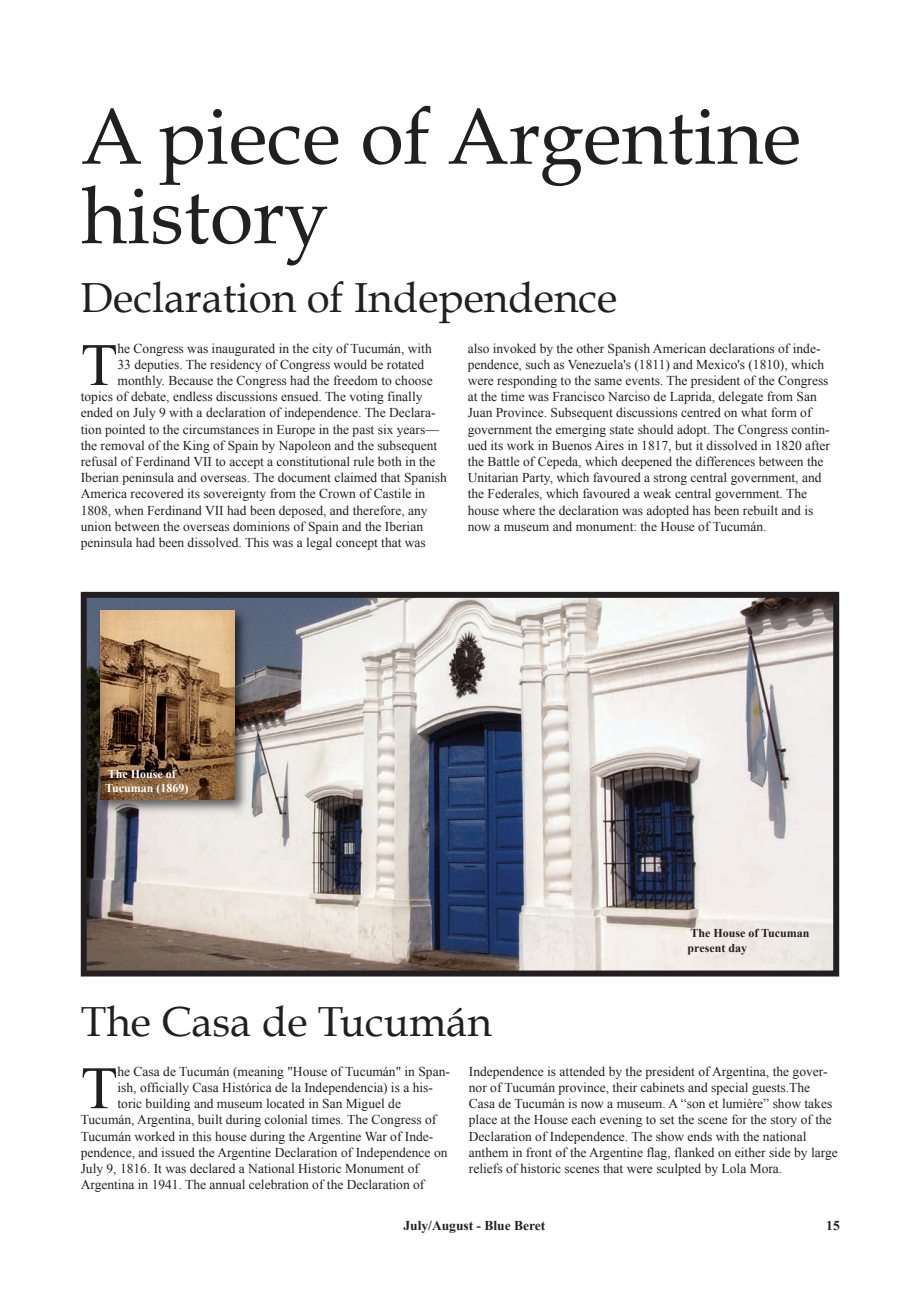
<style>
.page{position:relative;width:920px;height:1290px;background:#fff}
.page>*{position:absolute;margin:0;border:0;box-sizing:border-box;transform-origin:0 0}
.t1{font:79.5px/79.5px "Book Antiqua";color:#231f20}
.t2{font:60.15px "Times New Roman";color:#231f20}
.t3{font:42px "Book Antiqua";color:#231f20}
.t4{font:13.5px/16.2px "Times New Roman";color:#231f20}
.t5{font:700 13.5px "Times New Roman";color:#231f20}
.t6{font:700 12px/14.4px "Times New Roman";color:#231f20}
.t7{font:700 12px/14.4px "Times New Roman";color:#fff}
</style>
<div class="page">
<img style="left:88px;top:599px;width:744px;height:370px">
<div style="left:81px;top:592px;width:758px;height:384px;border:6px solid #231f20"></div>
<img style="left:94px;top:604px;width:160px;height:215px">
<img style="left:101px;top:611px;width:134px;height:188px">
<h1 class="t1" style="left:81px;top:98px;width:722px">A piece of Argentin e history</h1>
<h3 class="t3" style="left:81px;top:273px;width:538px">Declaration of Independence</h3>
<h2 class="t2" style="left:81px;top:331px;width:38px">T</h2>
<p class="t4" style="left:118px;top:340px;width:316px">he Congress was inaugurated in the city of Tucumán, with</p>
<p class="t4" style="left:118px;top:356px;width:308px">33 deputies. The residency of Congress would be rotated</p>
<p class="t4" style="left:118px;top:372px;width:317px">monthly. Because the Congress had the freedom to choose</p>
<p class="t4" style="left:81px;top:389px;width:343px">topics of debate, endless discussions ensued. The voting finally</p>
<p class="t4" style="left:81px;top:405px;width:356px">ended on July 9 with a declaration of independence. The Declara-</p>
<p class="t4" style="left:81px;top:421px;width:360px">tion pointed to the circumstances in Europe in the past six years—</p>
<p class="t4" style="left:81px;top:437px;width:358px">the removal of the King of Spain by Napoleon and the subsequent</p>
<p class="t4" style="left:81px;top:453px;width:356px">refusal of Ferdinand VII to accept a constitutional rule both in the</p>
<p class="t4" style="left:81px;top:470px;width:368px">Iberian peninsula and overseas. The document claimed that Spanish</p>
<p class="t4" style="left:81px;top:486px;width:346px">America recovered its sovereignty from the Crown of Castile in</p>
<p class="t4" style="left:81px;top:502px;width:348px">1808, when Ferdinand VII had been deposed, and therefore, any</p>
<p class="t4" style="left:81px;top:518px;width:344px">union between the overseas dominions of Spain and the Iberian</p>
<p class="t4" style="left:81px;top:534px;width:347px">peninsula had been dissolved. This was a legal concept that was</p>
<p class="t4" style="left:468px;top:340px;width:364px">also invoked by the other Spanish American declarations of inde&shy;pendence, such as Venezuela's (1811) and Mexico's (1810), which were responding to the same events. The president of the Congress at the time was Francisco Narciso de Laprida, delegate from San Juan Province. Subsequent discussions centred on what form of government the emerging state should adopt. The Congress contin&shy;ued its work in Buenos Aires in 1817, but it dissolved in 1820 after the Battle of Cepeda, which deepened the differences between the Unitarian Party, which favoured a strong central government, and the Federales, which favoured a weak central government. The house where the declaration was adopted has been rebuilt and is now a museum and monument: the House of Tucumán.</p>
<p class="t7" style="left:105px;top:767px;width:85px">The House of<br>Tucuman (1869)</p>
<p class="t6" style="left:688px;top:926px;width:123px">The House of Tucuman present day</p>
<h3 class="t3" style="left:81px;top:997px;width:412px">The Casa de Tucumán</h3>
<h2 class="t2" style="left:81px;top:1054px;width:38px">T</h2>
<p class="t4" style="left:118px;top:1063px;width:334px">he Casa de Tucumán (meaning "House of Tucumán" in Span-</p>
<p class="t4" style="left:469px;top:1063px;width:370px">Independence is attended by the president of Argentina, the gover&shy;nor of Tucumán province, their cabinets and special guests.The Casa de Tucumán is now a museum. A “son et lumière” show takes place at the House each evening to set the scene for the story of the Declaration of Independence. The show ends with the national anthem in front of the Argentine flag, flanked on either side by large reliefs of historic scenes that were sculpted by Lola Mora.</p>
<p class="t4" style="left:118px;top:1079px;width:317px">ish, officially Casa Histórica de la Independencia) is a his-</p>
<p class="t4" style="left:117px;top:1095px;width:285px">toric building and museum located in San Miguel de</p>
<p class="t4" style="left:81px;top:1112px;width:357px">Tucumán, Argentina, built during colonial times. The Congress of</p>
<p class="t4" style="left:81px;top:1128px;width:354px">Tucumán worked in this house during the Argentine War of Inde-</p>
<p class="t4" style="left:81px;top:1144px;width:368px">pendence, and issued the Argentine Declaration of Independence on</p>
<p class="t4" style="left:81px;top:1160px;width:340px">July 9, 1816. It was declared a National Historic Monument of</p>
<p class="t4" style="left:81px;top:1176px;width:345px">Argentina in 1941. The annual celebration of the Declaration of</p>
<p class="t5" style="left:403px;top:1218px;width:143px">July/August - Blue Beret</p>
<p class="t5" style="left:826px;top:1218px;width:15px">15</p>
</div>
